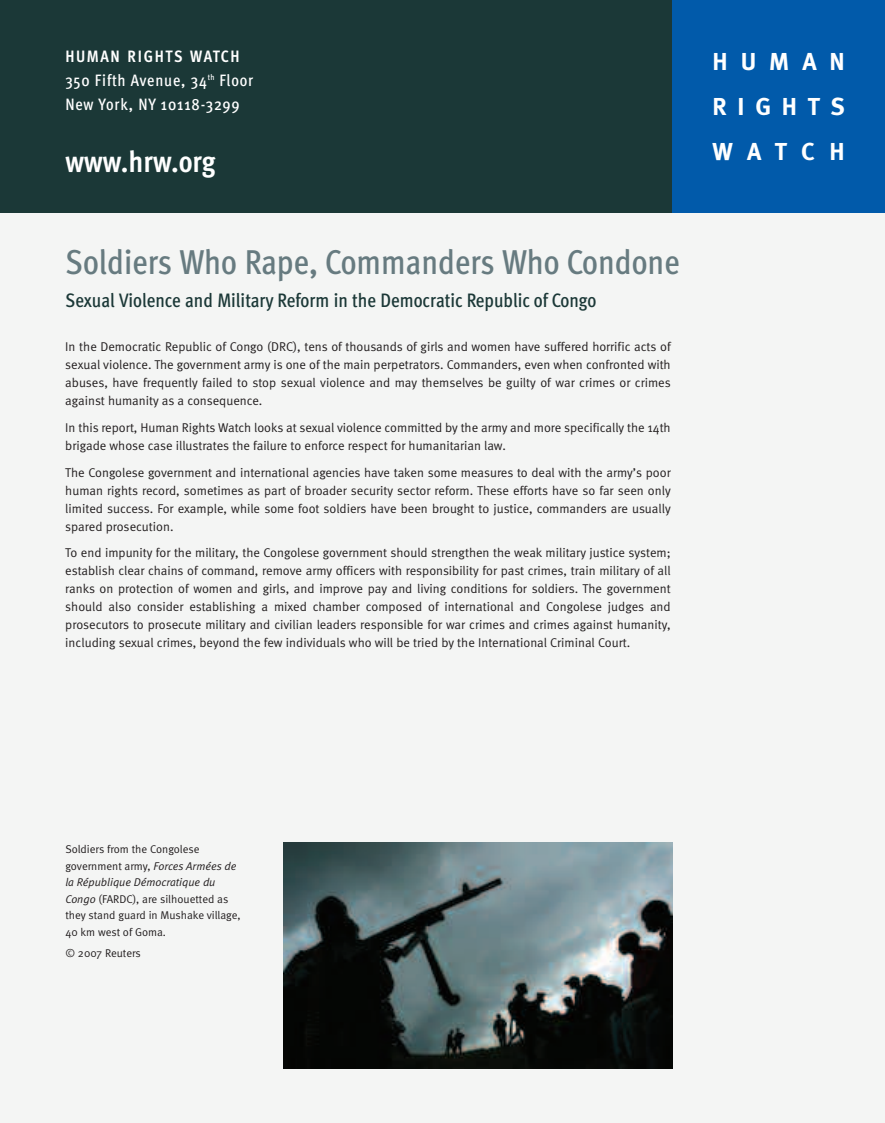
<style>
.page{position:relative;width:885px;height:1123px;background:#fff}
.page>*{position:absolute;margin:0;border:0;box-sizing:border-box;transform-origin:0 0}
.t1{font:500 34.5px "Meta Cond";color:#677b80}
.t2{font:700 30px "Meta Cond";color:#fff}
.t3{font:700 24.45px/44.8px "Meta";letter-spacing:.53em;color:#fff;text-align:justify}
.t4{font:500 19.5px "Meta Cond";color:#1b3837}
.t5{font:500 16.5px/24px "Meta Cond";letter-spacing:.05em;color:#fff}
.t6{font:12.75px/18px "Meta Normal";color:#231f20;text-align:justify}
.t7{font:11.25px/16.5px "Meta Normal";color:#231f20}
.s1{font-weight:700}
.s2{font-style:italic}
</style>
<div class="page">
<div style="left:0;top:0;width:884px;height:1123px;background:#f4f5f4"></div>
<div style="left:0;top:0;width:884px;height:213px;background:#1b3837"></div>
<div style="left:672px;top:0;width:212px;height:213px;background:#015aaa"></div>
<img style="left:284px;top:842px;width:388px;height:226px">
<p class="t5" style="left:65px;top:46px;width:189px"><span class="s1">HUMAN RIGHTS WATCH<br></span>350 Fifth Avenue, 34<sup>th</sup> Floor<br>New York, NY 10118-3299</p>
<h2 class="t2" style="left:65px;top:150px;width:152px">www.hrw.org</h2>
<h1 class="t1" style="left:65px;top:248px;width:615px">Soldiers Who Rape, Commanders Who Condone</h1>
<h3 class="t4" style="left:65px;top:293px;width:532px">Sexual Violence and Military Reform in the Democratic Republic of Congo</h3>
<p class="t6" style="left:65px;top:339px;width:607px">In the Democratic Republic of Congo (DRC), tens of thousands of girls and women have suffered horrific acts of sexual violence. The government army is one of the main perpetrators. Commanders, even when confronted with abuses, have frequently failed to stop sexual violence and may themselves be guilty of war crimes or crimes against humanity as a consequence.</p>
<p class="t6" style="left:65px;top:419px;width:607px">In this report, Human Rights Watch looks at sexual violence committed by the army and more specifically the 14th brigade whose case illustrates the failure to enforce respect for humanitarian law.</p>
<p class="t6" style="left:65px;top:464px;width:607px">The Congolese government and international agencies have taken some measures to deal with the army’s poor human rights record, sometimes as part of broader security sector reform. These efforts have so far seen only limited success. For example, while some foot soldiers have been brought to justice, commanders are usually spared prosecution.</p>
<p class="t6" style="left:65px;top:545px;width:607px">To end impunity for the military, the Congolese government should strengthen the weak military justice system; establish clear chains of command, remove army officers with responsibility for past crimes, train military of all ranks on protection of women and girls, and improve pay and living conditions for soldiers. The government should also consider establishing a mixed chamber composed of international and Congolese judges and prosecutors to prosecute military and civilian leaders responsible for war crimes and crimes against humanity, including sexual crimes, beyond the few individuals who will be tried by the International Criminal Court.</p>
<h3 class="t3" style="left:712px;top:42px;width:134px">HUMAN RIGHTS WATCH</h3>
<p class="t7" style="left:65px;top:842px;width:177px">Soldiers from the Congolese government army, <span class="s2">Forces Armées de la République Démocratique du<br>Congo</span> (FARDC), are silhouetted as they stand guard in Mushake village,<br>40 km west of Goma.</p>
<p class="t7" style="left:65px;top:945px;width:77px">© 2007 Reuters</p>
</div>
